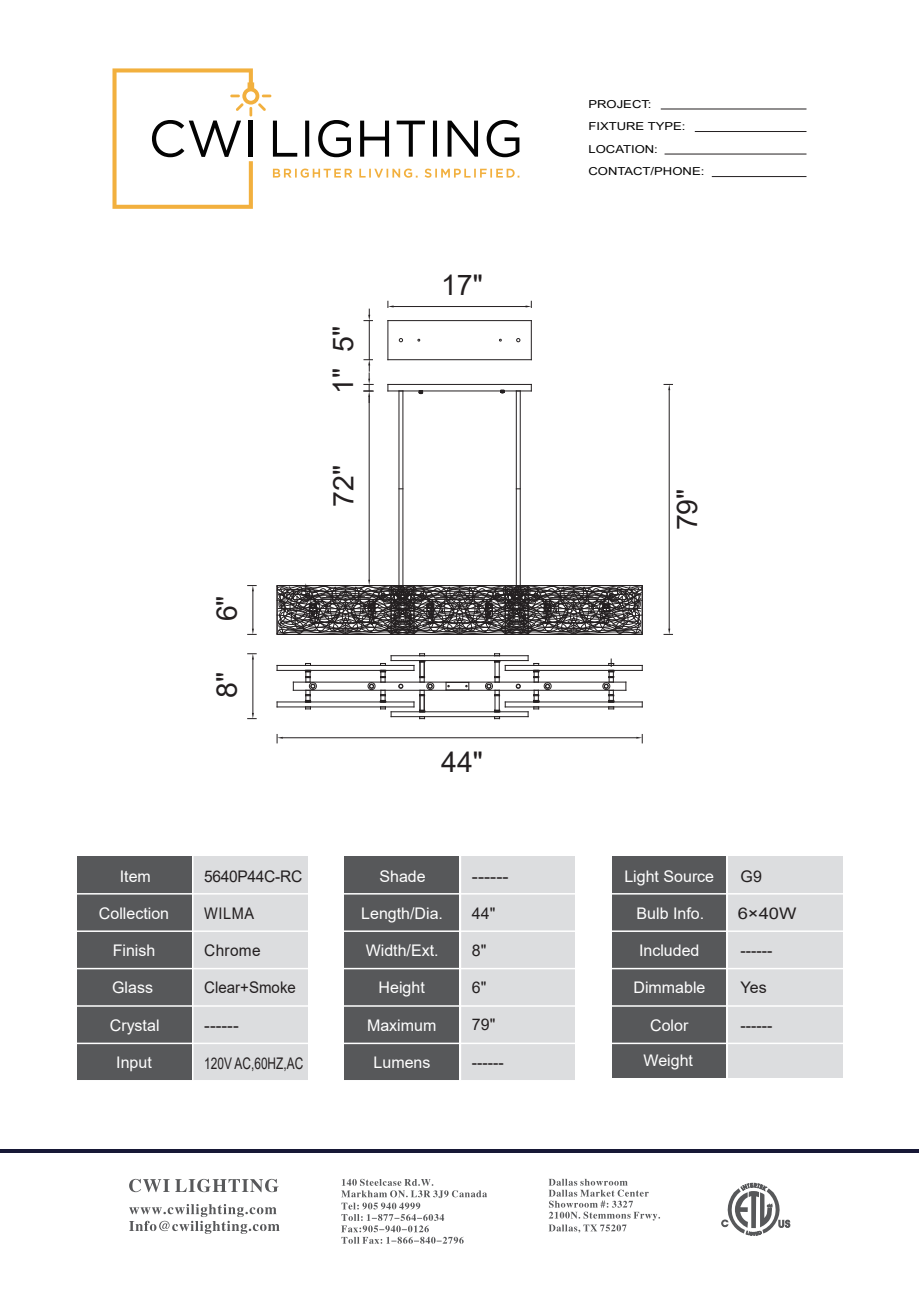
<style>
.page{position:relative;width:919px;height:1289px;background:#fff}
.page>*{position:absolute;margin:0;border:0;box-sizing:border-box;transform-origin:0 0}
.t1{font:28.5px "Arial";color:#231f20}
.t2{font:16.05px "Arial";color:#fff}
.t3{font:16.05px "Arial";color:#231f20}
.t4{font:16.05px "Arial";color:#231f20;scale:.74 1}
.t5{font:16.05px "Arial";color:#231f20;scale:1.15 1}
.t6{font:16.05px "Arial";color:#231f20;scale:.94 1}
.t7{font:16.05px "Arial";letter-spacing:-.02em;color:#231f20}
.t8{font:16.05px "Arial";color:#231f20;scale:.96 1}
.t9{font:16.05px "Arial";color:#231f20;scale:1.08 1}
.t10{font:16.05px "Arial";color:#231f20;scale:.91 1}
.t11{font:10.95px/22.4px "Arial";color:#030303;scale:1.19 1}
</style>
<div class="page">
<hr style="left:0;top:1149px;width:918px;height:4px;background:#171836">
<div style="left:611px;top:856px;width:115px;height:221px;background:#57585a"></div>
<div style="left:77px;top:856px;width:114px;height:224px;background:#57585a"></div>
<div style="left:344px;top:856px;width:115px;height:224px;background:#57585a"></div>
<div style="left:728px;top:856px;width:114px;height:221px;background:#dcdddf"></div>
<div style="left:193px;top:856px;width:115px;height:224px;background:#dcdddf"></div>
<div style="left:460px;top:856px;width:115px;height:224px;background:#dcdddf"></div>
<hr style="left:76px;top:893px;width:767px;height:1px;background:#fff">
<hr style="left:76px;top:930px;width:767px;height:1px;background:#fff">
<hr style="left:76px;top:967px;width:767px;height:2px;background:#fff">
<hr style="left:76px;top:1005px;width:767px;height:1px;background:#fff">
<hr style="left:76px;top:1042px;width:767px;height:2px;background:#fff">
<hr style="left:76px;top:1079px;width:767px;height:2px;background:#fff">
<hr style="left:459px;top:840px;width:2px;height:240px;background:#fff">
<svg style="left:721px;top:1182px;width:69px;height:53px"></svg>
<svg style="left:341px;top:1178px;width:146px;height:65px"></svg>
<svg style="left:548px;top:1178px;width:112px;height:54px"></svg>
<svg style="left:129px;top:1178px;width:149px;height:14px"></svg>
<svg style="left:129px;top:1204px;width:150px;height:29px"></svg>
<svg style="left:399px;top:338px;width:4px;height:4px"></svg>
<svg style="left:516px;top:338px;width:4px;height:4px"></svg>
<svg style="left:398px;top:683px;width:5px;height:5px"></svg>
<svg style="left:515px;top:683px;width:6px;height:5px"></svg>
<hr style="left:369px;top:320px;width:1px;height:40px;background:#231f20">
<hr style="left:283px;top:737px;width:353px;height:1px;background:#231f20">
<svg style="left:277px;top:734px;width:6px;height:9px"></svg>
<svg style="left:636px;top:734px;width:7px;height:9px"></svg>
<hr style="left:252px;top:659px;width:1px;height:54px;background:#231f20">
<svg style="left:248px;top:653px;width:8px;height:6px"></svg>
<svg style="left:248px;top:713px;width:8px;height:6px"></svg>
<hr style="left:252px;top:591px;width:1px;height:37px;background:#231f20">
<svg style="left:248px;top:585px;width:8px;height:6px"></svg>
<svg style="left:248px;top:628px;width:8px;height:7px"></svg>
<hr style="left:669px;top:390px;width:1px;height:238px;background:#231f20">
<svg style="left:664px;top:384px;width:8px;height:6px"></svg>
<svg style="left:664px;top:628px;width:8px;height:7px"></svg>
<hr style="left:369px;top:397px;width:1px;height:182px;background:#231f20">
<hr style="left:393px;top:306px;width:132px;height:1px;background:#231f20">
<svg style="left:525px;top:301px;width:7px;height:6px"></svg>
<svg style="left:387px;top:301px;width:6px;height:6px"></svg>
<svg style="left:364px;top:359px;width:9px;height:43px"></svg>
<svg style="left:364px;top:309px;width:8px;height:12px"></svg>
<svg style="left:446px;top:683px;width:23px;height:7px"></svg>
<hr style="left:505px;top:701px;width:137px;height:1px;background:#231f20">
<hr style="left:505px;top:706px;width:137px;height:1px;background:#231f20">
<hr style="left:277px;top:701px;width:137px;height:1px;background:#231f20">
<hr style="left:277px;top:706px;width:137px;height:1px;background:#231f20">
<hr style="left:505px;top:670px;width:137px;height:1px;background:#231f20">
<hr style="left:505px;top:665px;width:137px;height:1px;background:#231f20">
<hr style="left:277px;top:670px;width:137px;height:1px;background:#231f20">
<hr style="left:277px;top:665px;width:137px;height:1px;background:#231f20">
<hr style="left:391px;top:711px;width:137px;height:1px;background:#231f20">
<hr style="left:391px;top:716px;width:137px;height:1px;background:#231f20">
<hr style="left:391px;top:660px;width:137px;height:1px;background:#231f20">
<hr style="left:391px;top:655px;width:137px;height:1px;background:#231f20">
<svg style="left:528px;top:655px;width:23px;height:61px"></svg>
<svg style="left:602px;top:659px;width:12px;height:50px"></svg>
<svg style="left:485px;top:653px;width:21px;height:66px"></svg>
<svg style="left:413px;top:653px;width:21px;height:66px"></svg>
<svg style="left:367px;top:655px;width:25px;height:61px"></svg>
<svg style="left:305px;top:663px;width:12px;height:46px"></svg>
<hr style="left:293px;top:682px;width:333px;height:1px;background:#231f20">
<hr style="left:293px;top:690px;width:333px;height:1px;background:#231f20">
<hr style="left:516px;top:391px;width:1px;height:195px;background:#231f20">
<hr style="left:520px;top:391px;width:1px;height:195px;background:#231f20">
<hr style="left:402px;top:391px;width:1px;height:195px;background:#231f20">
<hr style="left:398px;top:391px;width:1px;height:195px;background:#231f20">
<hr style="left:388px;top:384px;width:143px;height:1px;background:#231f20">
<hr style="left:388px;top:391px;width:143px;height:1px;background:#231f20">
<svg style="left:276px;top:579px;width:366px;height:56px"></svg>
<hr style="left:505px;top:585px;width:137px;height:1px;background:#231f20">
<hr style="left:642px;top:585px;width:1px;height:49px;background:#231f20">
<hr style="left:505px;top:634px;width:137px;height:1px;background:#231f20">
<hr style="left:505px;top:585px;width:1px;height:49px;background:#231f20">
<hr style="left:277px;top:585px;width:137px;height:1px;background:#231f20">
<hr style="left:277px;top:585px;width:1px;height:49px;background:#231f20">
<hr style="left:277px;top:634px;width:137px;height:1px;background:#231f20">
<hr style="left:413px;top:585px;width:1px;height:49px;background:#231f20">
<hr style="left:391px;top:585px;width:137px;height:1px;background:#231f20">
<hr style="left:528px;top:585px;width:1px;height:49px;background:#231f20">
<hr style="left:391px;top:634px;width:137px;height:1px;background:#231f20">
<hr style="left:391px;top:585px;width:1px;height:49px;background:#231f20">
<hr style="left:388px;top:320px;width:143px;height:1px;background:#231f20">
<hr style="left:531px;top:320px;width:1px;height:40px;background:#231f20">
<hr style="left:388px;top:359px;width:143px;height:1px;background:#231f20">
<hr style="left:387px;top:320px;width:1px;height:40px;background:#231f20">
<hr style="left:660px;top:109px;width:146px;height:1px;background:#231f20">
<hr style="left:694px;top:131px;width:112px;height:1px;background:#231f20">
<hr style="left:664px;top:154px;width:142px;height:1px;background:#231f20">
<hr style="left:711px;top:176px;width:95px;height:1px;background:#231f20">
<svg style="left:112px;top:68px;width:407px;height:141px"></svg>
<h1 class="t1" style="left:207px;top:621px;width:27px;rotate:-90deg">6"</h1>
<h1 class="t1" style="left:207px;top:697px;width:27px;rotate:-90deg">8"</h1>
<h1 class="t1" style="left:323px;top:351px;width:27px;rotate:-90deg">5"</h1>
<h1 class="t1" style="left:323px;top:394px;width:27px;rotate:-90deg">1"</h1>
<h1 class="t1" style="left:324px;top:507px;width:43px;rotate:-90deg">72"</h1>
<h1 class="t1" style="left:441px;top:265px;width:43px">17"</h1>
<h1 class="t1" style="left:441px;top:742px;width:43px">44"</h1>
<p class="t2" style="left:120px;top:865px;width:33px">Item</p>
<p class="t2" style="left:99px;top:902px;width:72px">Collection</p>
<p class="t2" style="left:113px;top:939px;width:44px">Finish</p>
<p class="t2" style="left:112px;top:976px;width:42px">Glass</p>
<p class="t2" style="left:110px;top:1013px;width:51px">Crystal</p>
<p class="t2" style="left:116px;top:1050px;width:37px">Input</p>
<p class="t7" style="left:204px;top:865px;width:99px">5640P44C-RC</p>
<p class="t10" style="left:204px;top:902px;width:56px">WILMA</p>
<p class="t8" style="left:204px;top:939px;width:60px">Chrome</p>
<p class="t6" style="left:204px;top:976px;width:99px">Clear+Smoke</p>
<p class="t9" style="left:204px;top:1013px;width:33px">------</p>
<p class="t4" style="left:204px;top:1052px;width:135px">120V AC,60HZ,AC</p>
<p class="t2" style="left:379px;top:865px;width:48px">Shade</p>
<p class="t2" style="left:361px;top:902px;width:83px">Length/Dia.</p>
<p class="t2" style="left:366px;top:939px;width:74px">Width/Ext.</p>
<p class="t2" style="left:378px;top:976px;width:48px">Height</p>
<p class="t2" style="left:367px;top:1013px;width:71px">Maximum</p>
<p class="t2" style="left:373px;top:1050px;width:58px">Lumens</p>
<p class="t5" style="left:472px;top:865px;width:33px">------</p>
<p class="t3" style="left:472px;top:902px;width:25px">44"</p>
<p class="t3" style="left:472px;top:939px;width:16px">8"</p>
<p class="t3" style="left:472px;top:976px;width:16px">6"</p>
<p class="t3" style="left:472px;top:1013px;width:25px">79"</p>
<p class="t3" style="left:472px;top:1050px;width:33px">------</p>
<p class="t11" style="left:588px;top:93px;width:99px">PROJECT:<br>FIXTURE TYPE:<br>LOCATION:<br>CONTACT/PHONE:</p>
<h1 class="t1" style="left:667px;top:530px;width:43px;rotate:-90deg">79"</h1>
<p class="t2" style="left:624px;top:865px;width:91px">Light Source</p>
<p class="t2" style="left:636px;top:902px;width:69px">Bulb Info.</p>
<p class="t2" style="left:639px;top:939px;width:62px">Included</p>
<p class="t2" style="left:633px;top:976px;width:73px">Dimmable</p>
<p class="t2" style="left:650px;top:1013px;width:40px">Color</p>
<p class="t2" style="left:643px;top:1049px;width:51px">Weight</p>
<p class="t3" style="left:740px;top:865px;width:23px">G9</p>
<p class="t5" style="left:737px;top:902px;width:53px">6×40W</p>
<p class="t3" style="left:740px;top:939px;width:33px">------</p>
<p class="t3" style="left:740px;top:976px;width:28px">Yes</p>
<p class="t3" style="left:740px;top:1013px;width:33px">------</p>
</div>
